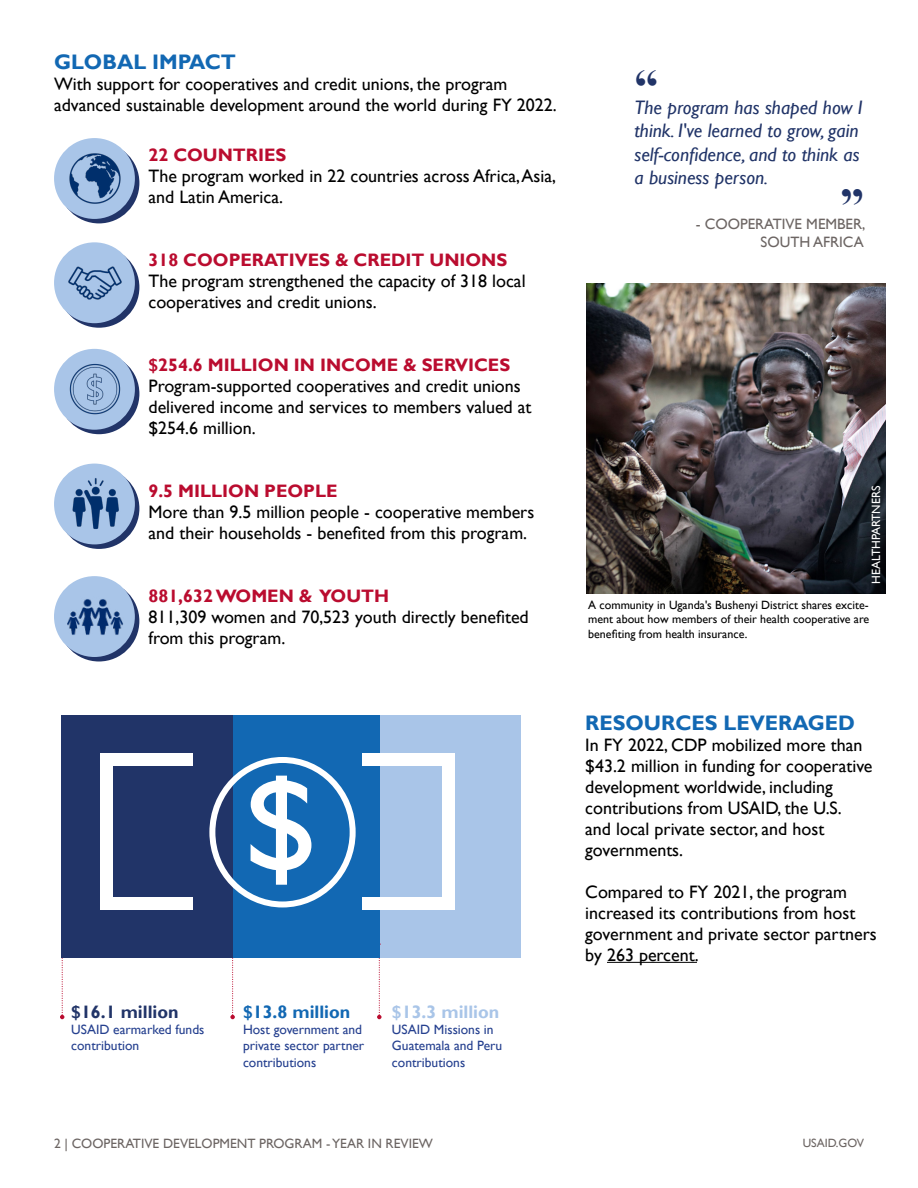
<style>
.page{position:relative;width:918px;height:1188px;background:#fff}
.page>*{position:absolute;margin:0;border:0;box-sizing:border-box;transform-origin:0 0}
.t1{font:135px "Gill Sans";color:#fff}
.t2{font:700 48px "Times New Roman";color:#213468}
.t3{font:700 21px "Gill Sans";color:#1268b3}
.t4{font:italic 19.5px/23.4px "Gill Sans";color:#213468}
.t5{font:18px/21px "Gill Sans";color:#000}
.t6{font:700 18px "Gill Sans";color:#ba0c2f}
.t7{font:700 18px "Gill Sans";color:#1268b3}
.t8{font:700 18px "Gill Sans";color:#213468}
.t9{font:700 18px "Gill Sans";color:#a9c5e8}
.t10{font:15px "Gill Sans";color:#6c6563}
.t11{font:13.5px/16.2px "Gill Sans";color:#25408f}
.t12{font:13.5px "Gill Sans";color:#6c6563}
.t13{font:12px/14.4px "Gill Sans";color:#000;text-align:justify}
.t14{font:12px "Gill Sans";color:#fff}
.t15{font:12px "Gill Sans";color:#6c6563}
</style>
<div class="page">
<img style="left:587px;top:284px;width:299px;height:310px">
<hr style="left:607px;top:962px;width:90px;height:1px;background:#000">
<div style="left:59px;top:143px;width:80px;height:80px;background:#213468;border-radius:50%"></div>
<div style="left:59px;top:247px;width:80px;height:81px;background:#213468;border-radius:50%"></div>
<div style="left:59px;top:353px;width:80px;height:81px;background:#213468;border-radius:50%"></div>
<div style="left:59px;top:468px;width:80px;height:81px;background:#213468;border-radius:50%"></div>
<div style="left:59px;top:581px;width:80px;height:81px;background:#213468;border-radius:50%"></div>
<img style="left:54px;top:138px;width:81px;height:81px">
<img style="left:54px;top:242px;width:81px;height:81px">
<img style="left:54px;top:349px;width:81px;height:81px">
<img style="left:54px;top:464px;width:81px;height:80px">
<img style="left:54px;top:576px;width:81px;height:81px">
<div style="left:379px;top:716px;width:142px;height:242px;background:#a9c5e8"></div>
<svg style="left:60px;top:944px;width:4px;height:75px"></svg>
<svg style="left:377px;top:944px;width:5px;height:75px"></svg>
<svg style="left:230px;top:958px;width:5px;height:61px"></svg>
<div style="left:62px;top:716px;width:171px;height:242px;background:#213468"></div>
<div style="left:233px;top:716px;width:146px;height:242px;background:#1268b3"></div>
<div style="left:362px;top:753px;width:81px;height:12px;background:#fff"></div>
<div style="left:209px;top:757px;width:147px;height:150px;border:6px solid #fff;border-radius:50%"></div>
<div style="left:362px;top:897px;width:81px;height:13px;background:#fff"></div>
<div style="left:442px;top:753px;width:13px;height:157px;background:#fff"></div>
<div style="left:112px;top:754px;width:81px;height:12px;background:#fff"></div>
<div style="left:112px;top:898px;width:81px;height:12px;background:#fff"></div>
<div style="left:100px;top:754px;width:13px;height:156px;background:#fff"></div>
<p class="t3" style="left:54px;top:49px;width:184px">GLOBAL IMPACT</p>
<p class="t5" style="left:54px;top:73px;width:455px">With support for cooperatives and credit unions, the program</p>
<p class="t5" style="left:54px;top:94px;width:504px">advanced sustainable development around the world during FY 2022.</p>
<p class="t6" style="left:148px;top:144px;width:139px">22 COUNTRIES</p>
<p class="t5" style="left:148px;top:166px;width:409px">The program worked in 22 countries across Africa, Asia, and Latin America.</p>
<p class="t6" style="left:148px;top:249px;width:360px">318 COOPERATIVES &amp; CREDIT UNIONS</p>
<p class="t5" style="left:148px;top:271px;width:379px">The program strengthened the capacity of 318 local cooperatives and credit unions.</p>
<p class="t6" style="left:148px;top:354px;width:363px">$254.6 MILLION IN INCOME &amp; SERVICES</p>
<p class="t5" style="left:148px;top:376px;width:384px">Program-supported cooperatives and credit unions delivered income and services to members valued at $254.6 million.</p>
<p class="t6" style="left:148px;top:480px;width:191px">9.5 MILLION PEOPLE</p>
<p class="t5" style="left:148px;top:502px;width:387px">More than 9.5 million people - cooperative members and their households - benefited from this program.</p>
<p class="t6" style="left:148px;top:585px;width:242px">881,632 WOMEN &amp; YOUTH</p>
<p class="t5" style="left:148px;top:607px;width:382px">811,309 women and 70,523 youth directly benefited from this program.</p>
<p class="t1" style="left:244px;top:745px;width:75px">$</p>
<p class="t8" style="left:71px;top:1001px;width:109px">$16.1 million</p>
<p class="t11" style="left:71px;top:1022px;width:135px">USAID earmarked funds contribution</p>
<p class="t7" style="left:243px;top:1001px;width:109px">$13.8 million</p>
<p class="t11" style="left:243px;top:1022px;width:123px">Host government and private sector partner contributions</p>
<p class="t9" style="left:392px;top:1001px;width:109px">$13.3 million</p>
<p class="t11" style="left:392px;top:1022px;width:112px">USAID Missions in<br>Guatemala and Peru contributions</p>
<p class="t2" style="left:634px;top:52px;width:25px">“</p>
<p class="t4" style="left:634px;top:96px;width:229px">The program has shaped how I think. I've learned to grow, gain self-confidence, and to think as a business person.</p>
<p class="t2" style="left:840px;top:171px;width:25px">”</p>
<p class="t10" style="left:761px;top:233px;width:105px">SOUTH AFRICA</p>
<p class="t10" style="left:696px;top:215px;width:171px">- COOPERATIVE MEMBER,</p>
<p class="t14" style="left:869px;top:584px;width:100px;rotate:-90deg">HEALTHPARTNERS</p>
<p class="t13" style="left:588px;top:598px;width:283px">A community in Uganda's Bushenyi District shares excite&shy;ment about how members of their health cooperative are benefiting from health insurance.</p>
<p class="t3" style="left:585px;top:710px;width:271px">RESOURCES LEVERAGED</p>
<p class="t5" style="left:585px;top:735px;width:289px">In FY 2022, CDP mobilized more than $43.2 million in funding for cooperative development worldwide, including contributions from USAID, the U.S.<br>and local private sector, and host governments.</p>
<p class="t5" style="left:585px;top:882px;width:293px">Compared to FY 2021, the program increased its contributions from host government and private sector partners by 263 percent.</p>
<p class="t12" style="left:54px;top:1135px;width:380px">2 | COOPERATIVE DEVELOPMENT PROGRAM - YEAR IN REVIEW</p>
<p class="t15" style="left:803px;top:1136px;width:63px">USAID.GOV</p>
</div>
